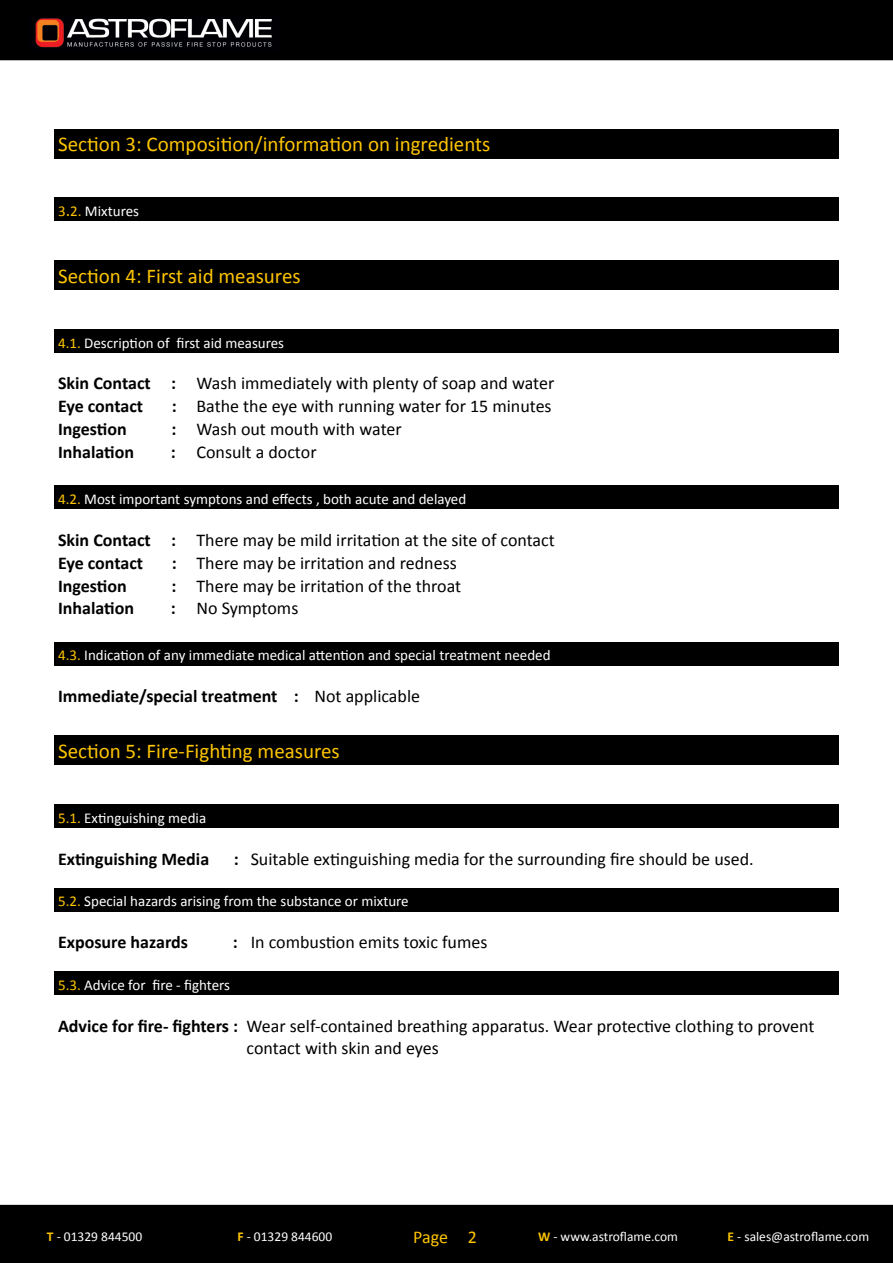
<style>
.page{position:relative;width:893px;height:1263px;background:#fff}
.page>*{position:absolute;margin:0;border:0;box-sizing:border-box;transform-origin:0 0}
.t1{font:21px "Calibri";color:#fdc500}
.t2{font:18px/22.8px "Calibri";color:#000}
.t3{font:700 18px "Calibri";color:#000}
.t4{font:18px "Calibri";color:#fdc500}
.t5{font:15px "Calibri";color:#fff}
.t6{font:13.5px "Calibri";color:#fff}
.s1{color:#fdc500}
.s2{font-size:18px;color:#fdc500}
.s3{font-weight:700}
.s4{font-weight:400}
.s5{font-weight:700;color:#fdc500}
</style>
<div class="page">
<div style="left:0;top:0;width:893px;height:60px;background:#000"></div>
<div style="left:0;top:1205px;width:893px;height:58px;background:#000"></div>
<img style="left:35px;top:18px;width:237px;height:30px">
<div style="left:54px;top:129px;width:785px;height:29px;background:#000"></div>
<div style="left:54px;top:198px;width:785px;height:23px;background:#000"></div>
<div style="left:54px;top:260px;width:785px;height:30px;background:#000"></div>
<div style="left:54px;top:329px;width:785px;height:23px;background:#000"></div>
<div style="left:54px;top:485px;width:785px;height:24px;background:#000"></div>
<div style="left:54px;top:642px;width:785px;height:23px;background:#000"></div>
<div style="left:54px;top:735px;width:785px;height:30px;background:#000"></div>
<div style="left:54px;top:804px;width:785px;height:24px;background:#000"></div>
<div style="left:54px;top:888px;width:785px;height:23px;background:#000"></div>
<div style="left:54px;top:972px;width:785px;height:23px;background:#000"></div>
<p class="t1" style="left:58px;top:131px;width:434px">Section 3: Composition/information on ingredients</p>
<p class="t5" style="left:58px;top:202px;width:83px"><span class="s1">3</span><span class="s2">.</span><span class="s1">2.</span> Mixtures</p>
<p class="t1" style="left:58px;top:263px;width:244px">Section 4: First aid measures</p>
<p class="t5" style="left:58px;top:333px;width:228px"><span class="s1">4.1.</span> Description of first aid measures</p>
<p class="t2" style="left:58px;top:372px;width:498px"><span class="s3">Skin Contact :</span> Wash immediately with plenty of soap and water<br><span class="s3">Eye contact</span></p>
<p class="t2" style="left:172px;top:395px;width:381px"><span class="s3">:</span> Bathe the eye with running water for 15 minutes</p>
<p class="t3" style="left:58px;top:418px;width:70px">Ingestion</p>
<p class="t2" style="left:172px;top:418px;width:232px"><span class="s3">:</span> Wash out mouth with water</p>
<p class="t3" style="left:58px;top:440px;width:78px">Inhalation</p>
<p class="t2" style="left:171px;top:441px;width:147px"><span class="s3">:</span> Consult a doctor</p>
<p class="t5" style="left:58px;top:489px;width:410px"><span class="s1">4.2.</span> Most important symptons and effects , both acute and delayed</p>
<p class="t2" style="left:58px;top:528px;width:498px"><span class="s3">Skin Contact :</span> There may be mild irritation at the site of contact<br><span class="s3">Eye contact</span></p>
<p class="t2" style="left:172px;top:551px;width:287px"><span class="s3">:</span> There may be irritation and redness</p>
<p class="t3" style="left:58px;top:574px;width:70px">Ingestion</p>
<p class="t2" style="left:172px;top:574px;width:291px"><span class="s3">:</span> There may be irritation of the throat</p>
<p class="t3" style="left:58px;top:597px;width:78px">Inhalation</p>
<p class="t2" style="left:171px;top:597px;width:129px"><span class="s3">:</span> No Symptoms</p>
<p class="t5" style="left:58px;top:646px;width:494px"><span class="s1">4.3.</span> Indication of any immediate medical attention and special treatment needed</p>
<p class="t3" style="left:58px;top:685px;width:364px">Immediate/special treatment : <span class="s4">Not applicable</span></p>
<p class="t1" style="left:58px;top:738px;width:283px">Section 5: Fire-Fighting measures</p>
<p class="t5" style="left:58px;top:808px;width:150px"><span class="s1">5.1.</span> Extinguishing media</p>
<p class="t3" style="left:58px;top:847px;width:153px">Extinguishing Media</p>
<p class="t2" style="left:234px;top:847px;width:522px"><span class="s3">:</span> Suitable extinguishing media for the surrounding fire should be used.</p>
<p class="t5" style="left:58px;top:892px;width:352px"><span class="s1">5.2.</span> Special hazards arising from the substance or mixture</p>
<p class="t3" style="left:58px;top:931px;width:131px">Exposure hazards</p>
<p class="t2" style="left:233px;top:931px;width:256px"><span class="s3">:</span> In combustion emits toxic fumes</p>
<p class="t5" style="left:58px;top:976px;width:174px"><span class="s1">5.3.</span> Advice for fire - fighters</p>
<p class="t2" style="left:247px;top:1015px;width:569px;line-height:21.6px;text-indent:-189px"><span class="s3">Advice for fire- fighters :</span> Wear self-contained breathing apparatus. Wear protective clothing to provent contact with skin and eyes</p>
<p class="t6" style="left:47px;top:1228px;width:97px"><span class="s5">T</span> - 01329 844500</p>
<p class="t6" style="left:238px;top:1228px;width:96px"><span class="s5">F</span> - 01329 844600</p>
<p class="t4" style="left:413px;top:1225px;width:65px">Page 2</p>
<p class="t6" style="left:538px;top:1228px;width:141px"><span class="s5">W</span> - www.astroflame.com</p>
<p class="t6" style="left:728px;top:1228px;width:143px"><span class="s5">E</span> - sales@astroflame.com</p>
</div>
